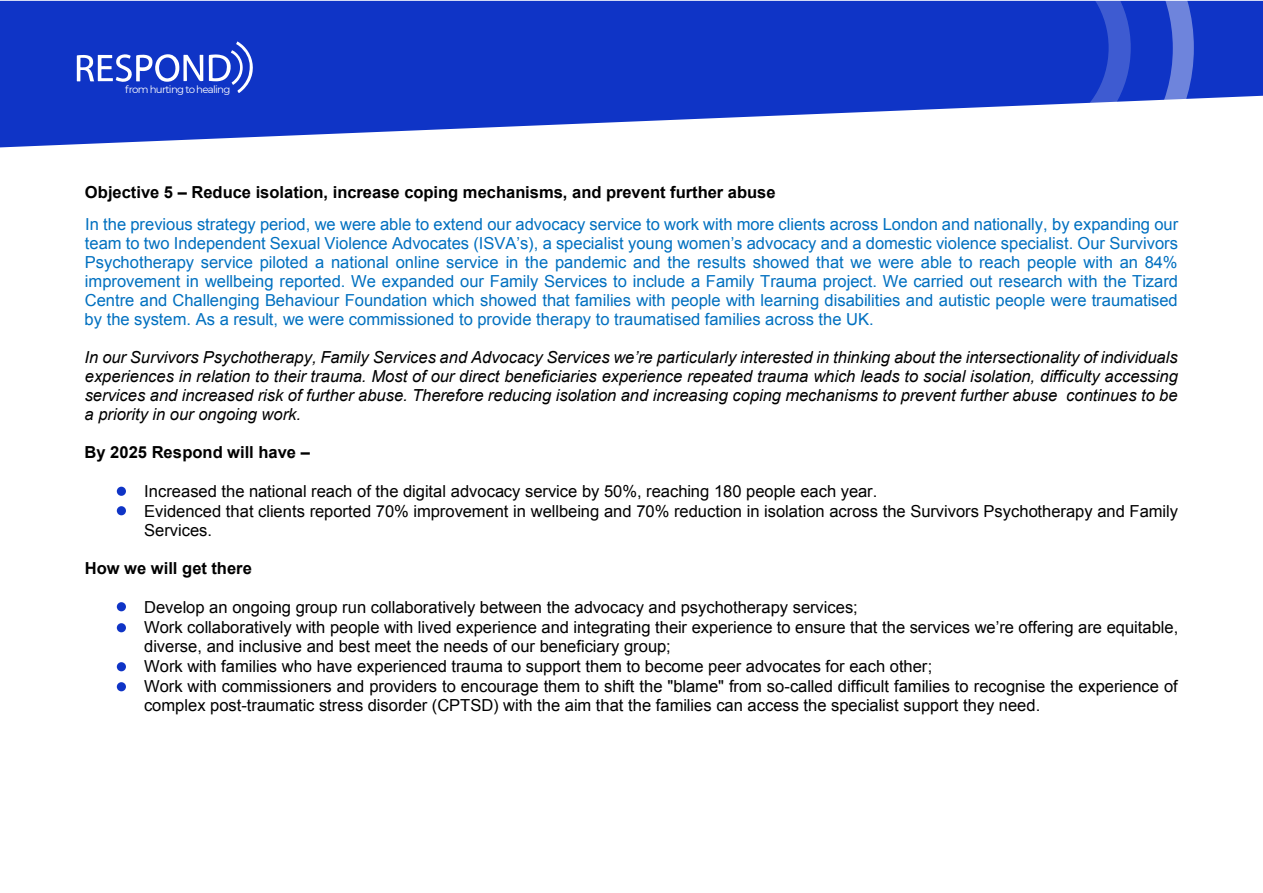
<style>
.page{position:relative;width:1263px;height:893px;background:#fff}
.page>*{position:absolute;margin:0;border:0;box-sizing:border-box;transform-origin:0 0}
.t1{font:16.5px/19.6px "Arial";color:#000}
.t2{font:16.5px/19px "Arial";color:#0070c0;text-align:justify}
.t3{font:italic 16.5px/18.9px "Arial";color:#000;text-align:justify}
.t4{font:700 16.5px "Arial";color:#000}
.t5{font:10.2px "Montserrat";letter-spacing:-.07em;color:#fff}
</style>
<div class="page">
<svg style="left:0;top:1px;width:1263px;height:146px;fill:#0f34c6"></svg>
<svg style="left:1059px;top:0;width:135px;height:147px"></svg>
<svg style="left:209px;top:41px;width:44px;height:52px"></svg>
<svg style="left:77px;top:54px;width:126px;height:28px"></svg>
<div style="left:117px;top:487px;width:9px;height:9px;background:#0f34c6;border-radius:50%"></div>
<div style="left:117px;top:506px;width:9px;height:9px;background:#0f34c6;border-radius:50%"></div>
<div style="left:117px;top:602px;width:9px;height:9px;background:#0f34c6;border-radius:50%"></div>
<div style="left:117px;top:623px;width:9px;height:9px;background:#0f34c6;border-radius:50%"></div>
<div style="left:117px;top:662px;width:9px;height:9px;background:#0f34c6;border-radius:50%"></div>
<div style="left:117px;top:682px;width:9px;height:9px;background:#0f34c6;border-radius:50%"></div>
<p class="t5" style="left:125px;top:82px;width:107px">from hurting to healing</p>
<p class="t4" style="left:85px;top:181px;width:692px">Objective 5 – Reduce isolation, increase coping mechanisms, and prevent further abuse</p>
<p class="t2" style="left:85px;top:215px;width:1095px">In the previous strategy period, we were able to extend our advocacy service to work with more clients across London and nationally, by expanding our team to two Independent Sexual Violence Advocates (ISVA’s), a specialist young women’s advocacy and a domestic violence specialist. Our Survivors Psychotherapy service piloted a national online service in the pandemic and the results showed that we were able to reach people with an 84% improvement in wellbeing reported. We expanded our Family Services to include a Family Trauma project. We carried out research with the Tizard Centre and Challenging Behaviour Foundation which showed that families with people with learning disabilities and autistic people were traumatised by the system. As a result, we were commissioned to provide therapy to traumatised families across the UK.</p>
<p class="t3" style="left:85px;top:348px;width:1095px">In our Survivors Psychotherapy, Family Services and Advocacy Services we’re particularly interested in thinking about the intersectionality of individuals experiences in relation to their trauma. Most of our direct beneficiaries experience repeated trauma which leads to social isolation, difficulty accessing services and increased risk of further abuse. Therefore reducing isolation and increasing coping mechanisms to prevent further abuse continues to be a priority in our ongoing work.</p>
<p class="t4" style="left:85px;top:441px;width:227px">By 2025 Respond will have –</p>
<p class="t1" style="left:144px;top:482px;width:1035px">Increased the national reach of the digital advocacy service by 50%, reaching 180 people each year.<br>Evidenced that clients reported 70% improvement in wellbeing and 70% reduction in isolation across the Survivors Psychotherapy and Family<br>Services.</p>
<p class="t4" style="left:85px;top:557px;width:168px">How we will get there</p>
<p class="t1" style="left:144px;top:598px;width:1036px">Develop an ongoing group run collaboratively between the advocacy and psychotherapy services;<br>Work collaboratively with people with lived experience and integrating their experience to ensure that the services we’re offering are equitable, diverse, and inclusive and best meet the needs of our beneficiary group;<br>Work with families who have experienced trauma to support them to become peer advocates for each other;<br>Work with commissioners and providers to encourage them to shift the "blame" from so-called difficult families to recognise the experience of complex post-traumatic stress disorder (CPTSD) with the aim that the families can access the specialist support they need.</p>
</div>
